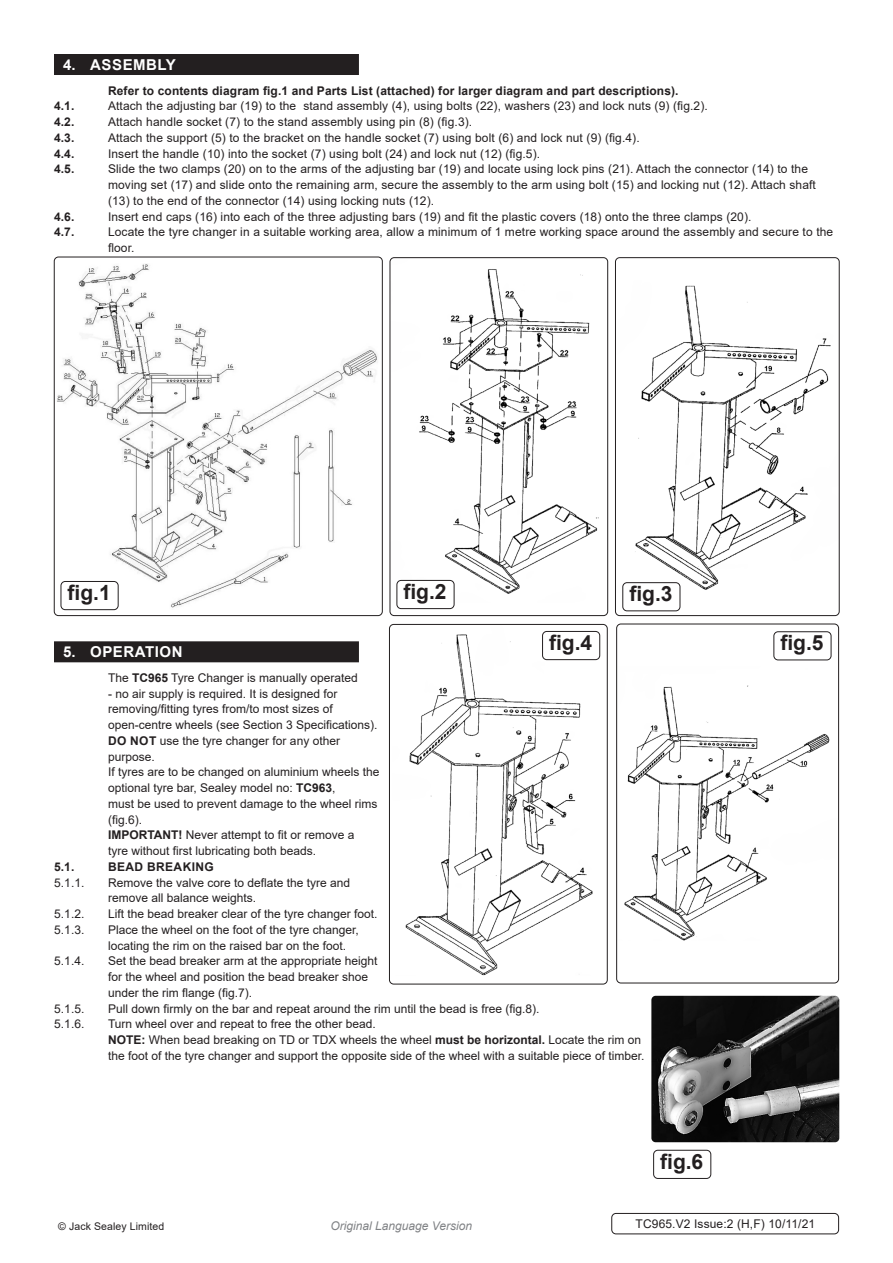
<style>
.page{position:relative;width:893px;height:1263px;background:#fff}
.page>*{position:absolute;margin:0;border:0;box-sizing:border-box;transform-origin:0 0}
.t1{font:700 21px "Arial";color:#231f20}
.t2{font:700 15px "Arial";letter-spacing:.035em;color:#fff}
.Body{font:12px/15.8px "Arial";color:#231f20}
.Body-2{font:700 12px "Arial";letter-spacing:.01em;color:#231f20}
.Body__Footer{font:12px "Arial";letter-spacing:.01em;color:#231f20}
.t3{font:italic 12px "Arial";color:#808285}
.Body-3{font:700 12px "Arial";letter-spacing:.035em;color:#231f20}
.Body__Justified__7pt{font:10.5px "Arial";letter-spacing:.01em;color:#231f20}
.s1{font-weight:700}
</style>
<div class="page">
<div style="left:54px;top:54px;width:305px;height:21px;background:#231f20"></div>
<div style="left:54px;top:641px;width:305px;height:21px;background:#231f20"></div>
<img style="left:390px;top:258px;width:209px;height:344px">
<div style="left:390px;top:257px;width:218px;height:359px;border:1px solid #231f20;border-radius:4px"></div>
<img style="left:635px;top:285px;width:196px;height:307px">
<div style="left:615px;top:257px;width:225px;height:359px;border:1px solid #231f20;border-radius:4px"></div>
<img style="left:57px;top:264px;width:321px;height:345px">
<div style="left:54px;top:257px;width:329px;height:359px;border:1px solid #231f20;border-radius:4px"></div>
<img style="left:405px;top:630px;width:196px;height:345px">
<div style="left:389px;top:624px;width:219px;height:360px;border:1px solid #231f20;border-radius:4px"></div>
<img style="left:651px;top:996px;width:188px;height:146px">
<div style="left:61px;top:581px;width:57px;height:29px;background:#fff;border-radius:4px"></div>
<div style="left:61px;top:581px;width:58px;height:29px;border:1px solid #231f20;border-radius:4px"></div>
<div style="left:397px;top:580px;width:57px;height:29px;background:#fff;border-radius:4px"></div>
<div style="left:396px;top:580px;width:58px;height:29px;border:1px solid #231f20;border-radius:4px"></div>
<div style="left:543px;top:631px;width:57px;height:29px;background:#fff;border-radius:4px"></div>
<div style="left:542px;top:631px;width:58px;height:29px;border:1px solid #231f20;border-radius:4px"></div>
<div style="left:773px;top:631px;width:58px;height:29px;border:1px solid #231f20;border-radius:4px"></div>
<div style="left:623px;top:583px;width:57px;height:28px;background:#fff;border-radius:4px"></div>
<div style="left:622px;top:582px;width:58px;height:29px;border:1px solid #231f20;border-radius:4px"></div>
<div style="left:653px;top:1150px;width:58px;height:29px;border:1px solid #231f20;border-radius:4px"></div>
<img style="left:624px;top:685px;width:206px;height:255px">
<div style="left:616px;top:624px;width:223px;height:359px;border:1px solid #231f20;border-radius:4px"></div>
<div style="left:611px;top:1213px;width:228px;height:21px;border:1px solid #231f20;border-radius:4px"></div>
<p class="t2" style="left:63px;top:54px;width:114px">4. ASSEMBLY</p>
<p class="Body-2" style="left:108px;top:82px;width:572px">Refer to contents diagram fig.1 and Parts List (attached) for larger diagram and part descriptions).</p>
<p class="Body-2" style="left:54px;top:98px;width:22px">4.1.</p>
<p class="Body" style="left:108px;top:98px;width:601px">Attach the adjusting bar (19) to the stand assembly (4), using bolts (22), washers (23) and lock nuts (9) (fig.2).</p>
<p class="Body-2" style="left:54px;top:113px;width:22px">4.2.</p>
<p class="Body" style="left:108px;top:114px;width:366px">Attach handle socket (7) to the stand assembly using pin (8) (fig.3).</p>
<p class="Body-2" style="left:54px;top:129px;width:22px">4.3.</p>
<p class="Body" style="left:108px;top:130px;width:533px">Attach the support (5) to the bracket on the handle socket (7) using bolt (6) and lock nut (9) (fig.4).</p>
<p class="Body-2" style="left:54px;top:145px;width:22px">4.4.</p>
<p class="Body" style="left:108px;top:145px;width:434px">Insert the handle (10) into the socket (7) using bolt (24) and lock nut (12) (fig.5).</p>
<p class="Body-2" style="left:54px;top:161px;width:22px">4.5.</p>
<p class="Body" style="left:108px;top:161px;width:709px">Slide the two clamps (20) on to the arms of the adjusting bar (19) and locate using lock pins (21). Attach the connector (14) to the moving set (17) and slide onto the remaining arm, secure the assembly to the arm using bolt (15) and locking nut (12). Attach shaft (13) to the end of the connector (14) using locking nuts (12).</p>
<p class="Body-2" style="left:54px;top:208px;width:22px">4.6.</p>
<p class="Body" style="left:108px;top:208px;width:645px">Insert end caps (16) into each of the three adjusting bars (19) and fit the plastic covers (18) onto the three clamps (20).</p>
<p class="Body-2" style="left:54px;top:224px;width:22px">4.7.</p>
<p class="Body" style="left:108px;top:224px;width:727px">Locate the tyre changer in a suitable working area, allow a minimum of 1 metre working space around the assembly and secure to the floor.</p>
<p class="t1" style="left:68px;top:578px;width:45px">fig.1</p>
<p class="t1" style="left:403px;top:577px;width:45px">fig.2</p>
<p class="t1" style="left:629px;top:579px;width:45px">fig.3</p>
<p class="t1" style="left:549px;top:628px;width:45px">fig.4</p>
<p class="t1" style="left:780px;top:628px;width:45px">fig.5</p>
<p class="t2" style="left:63px;top:641px;width:121px">5. OPERATION</p>
<p class="Body" style="left:108px;top:670px;width:251px">The <span class="s1">TC965</span> Tyre Changer is manually operated</p>
<p class="Body" style="left:108px;top:685px;width:231px">- no air supply is required. It is designed for</p>
<p class="Body" style="left:108px;top:701px;width:226px">removing/fitting tyres from/to most sizes of</p>
<p class="Body" style="left:108px;top:717px;width:271px">open-centre wheels (see Section 3 Specifications).</p>
<p class="Body" style="left:108px;top:733px;width:233px"><span class="s1">DO NOT</span> use the tyre changer for any other</p>
<p class="Body" style="left:108px;top:748px;width:48px">purpose.</p>
<p class="Body" style="left:108px;top:764px;width:273px">If tyres are to be changed on aluminium wheels the</p>
<p class="Body" style="left:108px;top:780px;width:229px">optional tyre bar, Sealey model no: <span class="s1">TC963</span>,</p>
<p class="Body" style="left:108px;top:796px;width:271px">must be used to prevent damage to the wheel rims</p>
<p class="Body" style="left:108px;top:811px;width:36px">(fig.6).</p>
<p class="Body" style="left:108px;top:827px;width:248px"><span class="s1">IMPORTANT!</span> Never attempt to fit or remove a</p>
<p class="Body" style="left:108px;top:843px;width:210px">tyre without first lubricating both beads.</p>
<p class="Body-2" style="left:54px;top:858px;width:22px">5.1.</p>
<p class="Body-3" style="left:108px;top:858px;width:107px">BEAD BREAKING</p>
<p class="Body" style="left:54px;top:874px;width:32px">5.1.1.</p>
<p class="Body" style="left:108px;top:874px;width:244px">Remove the valve core to deflate the tyre and</p>
<p class="Body" style="left:108px;top:890px;width:150px">remove all balance weights.</p>
<p class="Body" style="left:54px;top:906px;width:32px">5.1.2.</p>
<p class="Body" style="left:108px;top:906px;width:271px">Lift the bead breaker clear of the tyre changer foot.</p>
<p class="Body" style="left:54px;top:922px;width:32px">5.1.3.</p>
<p class="Body" style="left:108px;top:922px;width:252px">Place the wheel on the foot of the tyre changer,</p>
<p class="Body" style="left:108px;top:937px;width:240px">locating the rim on the raised bar on the foot.</p>
<p class="Body" style="left:54px;top:953px;width:32px">5.1.4.</p>
<p class="Body" style="left:108px;top:953px;width:271px">Set the bead breaker arm at the appropriate height</p>
<p class="Body" style="left:108px;top:969px;width:262px">for the wheel and position the bead breaker shoe</p>
<p class="Body" style="left:108px;top:985px;width:146px">under the rim flange (fig.7).</p>
<p class="Body" style="left:54px;top:1000px;width:32px">5.1.5.</p>
<p class="Body" style="left:108px;top:1000px;width:433px">Pull down firmly on the bar and repeat around the rim until the bead is free (fig.8).</p>
<p class="Body" style="left:54px;top:1016px;width:32px">5.1.6.</p>
<p class="Body" style="left:108px;top:1016px;width:269px">Turn wheel over and repeat to free the other bead.</p>
<p class="Body" style="left:108px;top:1032px;width:538px"><span class="s1">NOTE:</span> When bead breaking on TD or TDX wheels the wheel <span class="s1">must be horizontal.</span> Locate the rim on the foot of the tyre changer and support the opposite side of the wheel with a suitable piece of timber.</p>
<p class="t1" style="left:660px;top:1147px;width:45px">fig.6</p>
<p class="Body__Justified__7pt" style="left:58px;top:1219px;width:108px">© Jack Sealey Limited</p>
<p class="t3" style="left:330px;top:1218px;width:143px">Original Language Version</p>
<p class="Body__Footer" style="left:635px;top:1216px;width:181px">TC965.V2 Issue:2 (H,F) 10/11/21</p>
</div>
